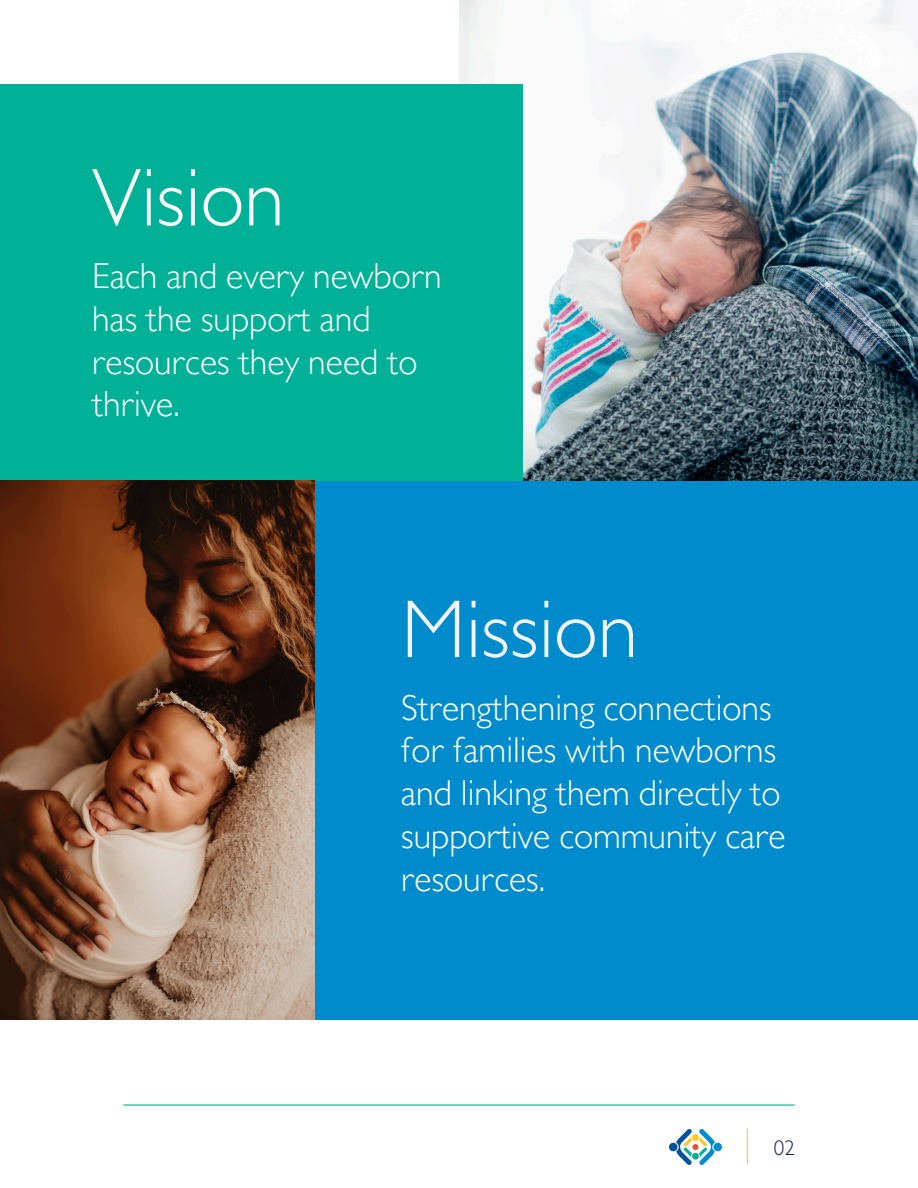
<style>
.page{position:relative;width:918px;height:1188px;background:#fff}
.page>*{position:absolute;margin:0;border:0;box-sizing:border-box;transform-origin:0 0}
.t1{font:300 82.5px "Gill Sans MT Std";color:#f3f3fa}
.t2{font:300 82.5px "Gill Sans MT Std";color:#fff}
.t3{font:300 36px/42.8px "Gill Sans MT Std";color:#fff}
.t4{font:300 21px "Gill Sans MT Std";color:#171b60}
</style>
<div class="page">
<img style="left:459px;top:0;width:459px;height:480px">
<div style="left:0;top:84px;width:522px;height:397px;background:#00b197"></div>
<div style="left:315px;top:481px;width:603px;height:539px;background:#008ccc"></div>
<hr style="left:124px;top:1104px;width:670px;height:2px;background:#00b197">
<hr style="left:747px;top:1129px;width:1px;height:34px;background:#ffc82c">
<img style="left:0;top:481px;width:315px;height:539px">
<img style="left:670px;top:1129px;width:51px;height:35px">
<h1 class="t2" style="left:92px;top:169px;width:194px">Vision</h1>
<p class="t3" style="left:92px;top:260px;width:351px">Each and every newborn has the support and resources they need to thrive.</p>
<p class="t1" style="left:401px;top:601px;width:239px">Mission</p>
<h1 class="t3" style="left:401px;top:692px;width:386px">Strengthening connections for families with newborns and linking them directly to supportive community care resources.</h1>
<p class="t4" style="left:774px;top:1140px;width:22px">02</p>
</div>
